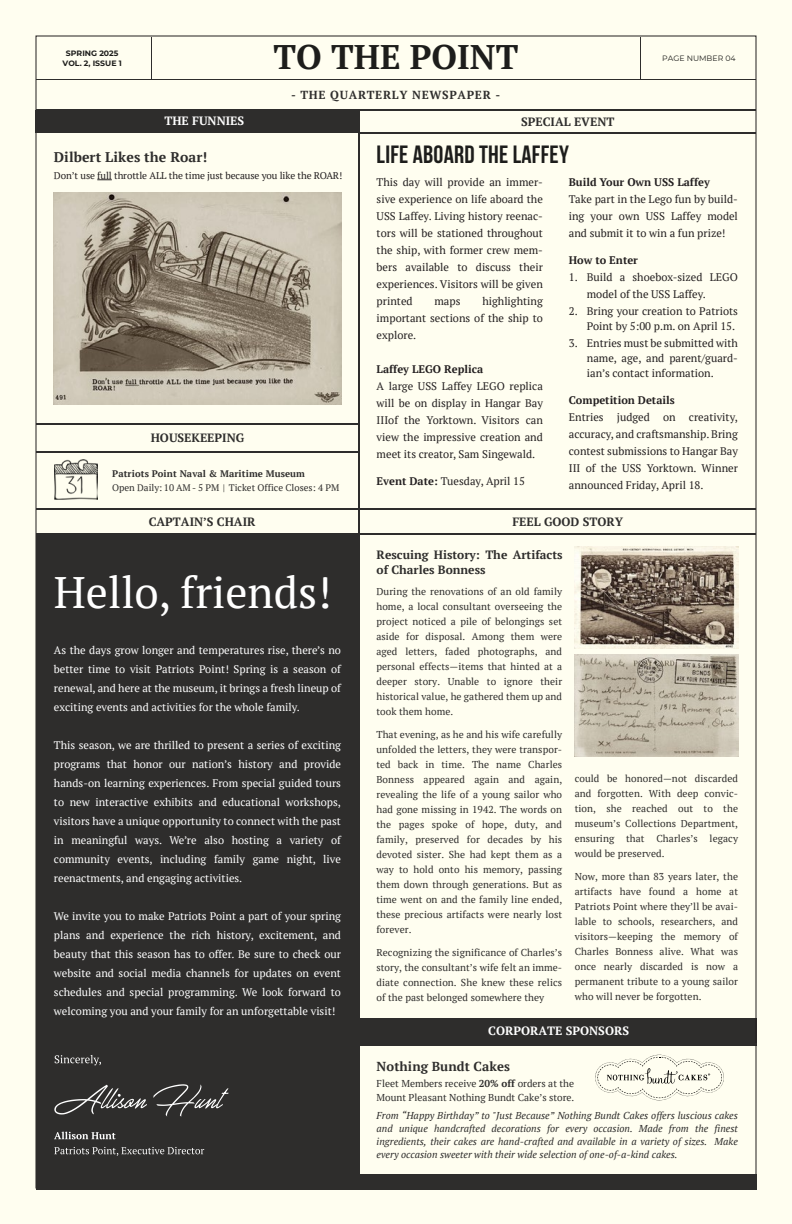
<style>
.page{position:relative;width:792px;height:1224px;background:#fffef0}
.page>*{position:absolute;margin:0;border:0;box-sizing:border-box;transform-origin:0 0}
.t1{font:44px "PT Serif";color:#fff}
.t2{font:700 34.1px "PT Serif";color:#1d1d1b}
.t3{font:700 25px "Bebas Neue";letter-spacing:.01em;color:#1d1d1b}
.t4{font:700 14px "PT Serif";letter-spacing:.005em;color:#2e2d2c}
.t5{font:700 13px "PT Serif";letter-spacing:.005em;color:#2e2d2c}
.t6{font:700 12px/15px "PT Serif";color:#2e2d2c}
.t7{font:700 12px "PT Serif";color:#fff}
.t8{font:700 11.7px "PT Serif";letter-spacing:.06em;color:#2e2d2c}
.t9{font:11px/19px "PT Serif";color:#fff;text-align:justify}
.t10{font:11px/17px "PT Serif";color:#231f20;text-align:justify}
.t11{font:700 11px "PT Serif";color:#231f20}
.t12{font:10px/15px "PT Serif";letter-spacing:.005em;color:#2e2d2c;text-align:justify}
.t13{font:italic 10px/13px "PT Serif";color:#2e2d2c;text-align:justify}
.t14{font:9.8px "PT Serif";letter-spacing:-.01em;color:#231f20}
.t15{font:9.5px "PT Serif";color:#2e2d2c}
.t16{font:700 9.5px "PT Serif";letter-spacing:.01em;color:#2e2d2c}
.t17{font:700 7.8px/9.3px "Montserrat";color:#1d1d1b;text-align:center}
.t18{font:7.8px "Montserrat";color:#1d1d1b}
.s1{font-weight:700}
</style>
<div class="page">
<div style="left:358px;top:1018px;width:399px;height:27px;background:#2e2d2c"></div>
<hr style="left:36px;top:79px;width:720px;height:1px;background:#2e2d2c">
<hr style="left:640px;top:37px;width:1px;height:43px;background:#2e2d2c">
<hr style="left:151px;top:37px;width:1px;height:43px;background:#2e2d2c">
<hr style="left:36px;top:109px;width:720px;height:2px;background:#2e2d2c">
<div style="left:36px;top:1175px;width:720px;height:13px;background:#2e2d2c"></div>
<hr style="left:358px;top:110px;width:2px;height:425px;background:#2e2d2c">
<div style="left:36px;top:1176px;width:721px;height:14px;background:#2e2d2c"></div>
<div style="left:36px;top:533px;width:324px;height:653px;background:#2e2d2c"></div>
<hr style="left:359px;top:533px;width:397px;height:2px;background:#2e2d2c">
<hr style="left:359px;top:508px;width:397px;height:2px;background:#2e2d2c">
<hr style="left:36px;top:508px;width:323px;height:2px;background:#2e2d2c">
<hr style="left:359px;top:132px;width:397px;height:2px;background:#2e2d2c">
<div style="left:35px;top:110px;width:324px;height:22px;background:#2e2d2c"></div>
<svg style="left:595px;top:1054px;width:129px;height:47px"></svg>
<svg style="left:97px;top:180px;width:15px;height:1px"></svg>
<hr style="left:36px;top:423px;width:323px;height:1px;background:#2e2d2c">
<hr style="left:36px;top:451px;width:323px;height:2px;background:#2e2d2c">
<img style="left:54px;top:460px;width:44px;height:40px">
<svg style="left:55px;top:1055px;width:46px;height:11px"></svg>
<svg style="left:54px;top:1085px;width:93px;height:30px"></svg>
<svg style="left:153px;top:1084px;width:76px;height:33px"></svg>
<svg style="left:54px;top:1132px;width:62px;height:7px"></svg>
<svg style="left:54px;top:1147px;width:150px;height:9px"></svg>
<img style="left:54px;top:192px;width:287px;height:213px">
<img style="left:575px;top:546px;width:164px;height:103px">
<img style="left:575px;top:654px;width:164px;height:103px">
<h2 class="t2" style="left:274px;top:34px;width:246px">TO THE POINT</h2>
<p class="t17" style="left:63px;top:48px;width:61px">SPRING 2025<br>VOL. 2, ISSUE 1</p>
<p class="t18" style="left:662px;top:53px;width:75px">PAGE NUMBER 04</p>
<p class="t8" style="left:291px;top:88px;width:211px">- THE QUARTERLY NEWSPAPER -</p>
<p class="t7" style="left:164px;top:113px;width:81px">THE FUNNIES</p>
<p class="t6" style="left:521px;top:114px;width:95px">SPECIAL EVENT</p>
<h3 class="t4" style="left:54px;top:147px;width:155px">Dilbert Likes the Roar!</h3>
<p class="t14" style="left:54px;top:169px;width:290px">Don’t use full throttle ALL the time just because you like the ROAR!</p>
<p class="t6" style="left:151px;top:430px;width:95px">HOUSEKEEPING</p>
<p class="t16" style="left:112px;top:467px;width:194px">Patriots Point Naval &amp; Maritime Museum</p>
<p class="t15" style="left:112px;top:481px;width:229px">Open Daily: 10 AM - 5 PM | Ticket Office Closes: 4 PM</p>
<h3 class="t3" style="left:377px;top:141px;width:194px">LIFE ABOARD THE LAFFEY</h3>
<p class="t10" style="left:377px;top:174px;width:168px">This day will provide an immer&shy;sive experience on life aboard the USS Laffey. Living history reenac&shy;tors will be stationed throughout the ship, with former crew mem&shy;bers available to discuss their experiences. Visitors will be given printed</p>
<p class="t10" style="left:377px;top:293px;width:168px;text-indent:106px">highlighting important sections of the ship to explore.</p>
<p class="t11" style="left:377px;top:362px;width:108px">Laffey LEGO Replica</p>
<p class="t10" style="left:377px;top:378px;width:168px">A large USS Laffey LEGO replica will be on display in Hangar Bay IIIof the Yorktown. Visitors can view the impressive creation and meet its creator, Sam Singewald.</p>
<p class="t10" style="left:377px;top:473px;width:150px"><span class="s1">Event Date:</span> Tuesday, April 15</p>
<p class="t10" style="left:434px;top:293px;width:28px">maps</p>
<p class="t11" style="left:569px;top:175px;width:143px">Build Your Own USS Laffey</p>
<p class="t10" style="left:569px;top:191px;width:171px">Take part in the Lego fun by build&shy;ing your own USS Laffey model and submit it to win a fun prize!</p>
<p class="t11" style="left:569px;top:253px;width:71px">How to Enter</p>
<p class="t10" style="left:587px;top:269px;width:153px;text-indent:-18px">1. Build a shoebox-sized LEGO model of the USS Laffey.</p>
<p class="t10" style="left:569px;top:304px;width:171px;line-height:15px;text-align:right">2. Bring your creation to Patriots<br>Point by 5:00 p.m. on April 15.</p>
<p class="t10" style="left:587px;top:336px;width:153px;line-height:15px;text-indent:-18px">3. Entries must be submitted with name, age, and parent/guard&shy;ian’s contact information.</p>
<p class="t11" style="left:569px;top:393px;width:107px">Competition Details</p>
<p class="t10" style="left:569px;top:409px;width:171px">Entries judged on creativity, accuracy, and craftsmanship. Bring contest submissions to Hangar Bay III of the USS Yorktown. Winner announced Friday, April 18.</p>
<p class="t6" style="left:149px;top:514px;width:108px">CAPTAIN’S CHAIR</p>
<p class="t6" style="left:512px;top:514px;width:112px">FEEL GOOD STORY</p>
<h1 class="t1" style="left:54px;top:564px;width:279px">Hello, friends!</h1>
<p class="t9" style="left:54px;top:640px;width:289px">As the days grow longer and temperatures rise, there’s no better time to visit Patriots Point! Spring is a season of renewal, and here at the museum, it brings a fresh lineup of exciting events and activities for the whole family.</p>
<p class="t9" style="left:54px;top:735px;width:289px">This season, we are thrilled to present a series of exciting programs that honor our nation’s history and provide hands-on learning experiences. From special guided tours to new interactive exhibits and educational workshops, visitors have a unique opportunity to connect with the past in meaningful ways. We’re also hosting a variety of community events, including family game night, live reenactments, and engaging activities.</p>
<p class="t9" style="left:54px;top:906px;width:289px">We invite you to make Patriots Point a part of your spring plans and experience the rich history, excitement, and beauty that this season has to offer. Be sure to check our website and social media channels for updates on event schedules and special programming. We look forward to welcoming you and your family for an unforgettable visit!</p>
<p class="t6" style="left:377px;top:547px;width:187px">Rescuing History: The Artifacts of Charles Bonness</p>
<p class="t12" style="left:376px;top:584px;width:187px">During the renovations of an old family home, a local consultant overseeing the project noticed a pile of belongings set aside for disposal. Among them were aged letters, faded photographs, and personal effects—items that hinted at a deeper story. Unable to ignore their historical value, he gathered them up and took them home.</p>
<p class="t12" style="left:376px;top:727px;width:187px">That evening, as he and his wife carefully unfolded the letters, they were transpor&shy;ted back in time. The name Charles Bonness appeared again and again, revealing the life of a young sailor who had gone missing in 1942. The words on the pages spoke of hope, duty, and family, preserved for decades by his devoted sister. She had kept them as a way to hold onto his memory, passing them down through generations. But as time went on and the family line ended, these precious artifacts were nearly lost forever.</p>
<p class="t12" style="left:376px;top:945px;width:187px">Recognizing the significance of Charles’s story, the consultant’s wife felt an imme&shy;diate connection. She knew these relics of the past belonged somewhere they</p>
<p class="t12" style="left:575px;top:771px;width:165px">could be honored—not discarded and forgotten. With deep convic&shy;tion, she reached out to the museum’s Collections Department, ensuring that Charles’s legacy would be preserved.</p>
<p class="t12" style="left:575px;top:869px;width:165px">Now, more than 83 years later, the artifacts have found a home at Patriots Point where they’ll be avai&shy;lable to schools, researchers, and visitors—keeping the memory of Charles Bonness alive. What was once nearly discarded is now a permanent tribute to a young sailor who will never be forgotten.</p>
<p class="t7" style="left:488px;top:1023px;width:142px">CORPORATE SPONSORS</p>
<h3 class="t5" style="left:377px;top:1058px;width:135px">Nothing Bundt Cakes</h3>
<p class="t12" style="left:377px;top:1076px;width:199px;line-height:14px">Fleet Members receive <span class="s1">20% off</span> orders at the<br>Mount Pleasant Nothing Bundt Cake’s store.</p>
<p class="t13" style="left:377px;top:1109px;width:363px">From “Happy Birthday” to "Just Because” Nothing Bundt Cakes offers luscious cakes and unique handcrafted decorations for every occasion. Made from the finest ingredients, their cakes are hand-crafted and available in a variety of sizes. Make every occasion sweeter with their wide selection of one-of-a-kind cakes.</p>
</div>
